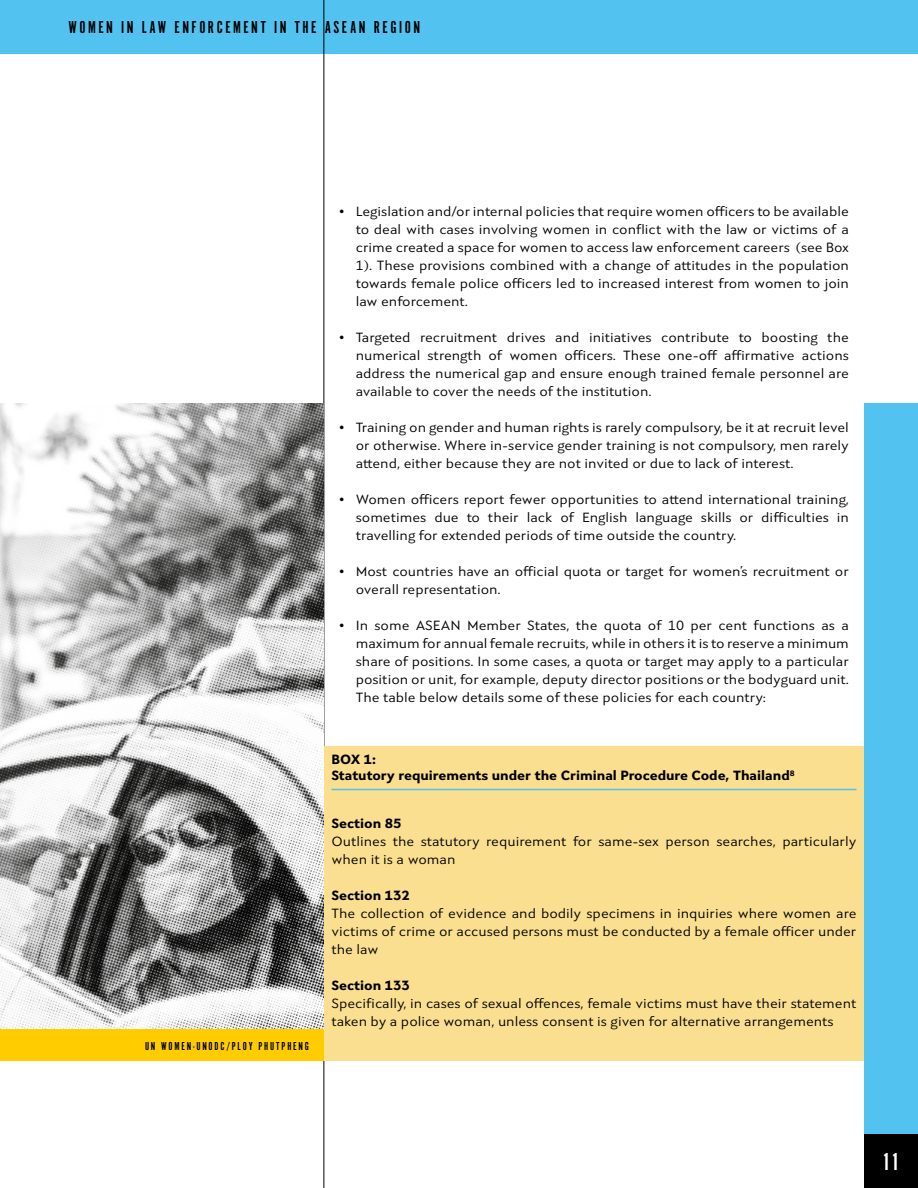
<style>
.page{position:relative;width:918px;height:1188px;background:#fff}
.page>*{position:absolute;margin:0;border:0;box-sizing:border-box;transform-origin:0 0}
.t1{font:25.5px "Alternate Got No 1 D";color:#fff}
.t2{font:18px "Alternate Got No 1 D";letter-spacing:.14em;color:#000}
.t3{font:13.5px/18px "Seven One Eight";color:#000;text-align:justify}
.t4{font:800 13.5px/16.2px "Seven One Eight";color:#000}
.t5{font:12px "Alternate Got No 1 D";letter-spacing:.15em;color:#000}
</style>
<div class="page">
<div style="left:0;top:0;width:918px;height:54px;background:#52c3f1"></div>
<div style="left:864px;top:1134px;width:54px;height:54px;background:#000"></div>
<hr style="left:324px;top:0;width:1px;height:1188px;background:#000">
<div style="left:324px;top:746px;width:540px;height:315px;background:#fadf91"></div>
<hr style="left:331px;top:789px;width:525px;height:1px;background:#52c3f1">
<div style="left:864px;top:403px;width:54px;height:731px;background:#52c3f1"></div>
<img style="left:0;top:403px;width:324px;height:626px">
<div style="left:0;top:1029px;width:324px;height:32px;background:#fc0"></div>
<h2 class="t2" style="left:68px;top:18px;width:353px">WOMEN IN LAW ENFORCEMENT IN THE ASEAN REGION</h2>
<p class="t5" style="left:145px;top:1040px;width:166px">UN WOMEN-UNODC/PLOY PHUTPHENG</p>
<p class="t3" style="left:356px;top:202px;width:495px;text-indent:-17px">• Legislation and/or internal policies that require women officers to be available to deal with cases involving women in conflict with the law or victims of a crime created a space for women to access law enforcement careers (see Box 1). These provisions combined with a change of attitudes in the population towards female police officers led to increased interest from women to join law enforcement.</p>
<p class="t3" style="left:356px;top:328px;width:495px;text-indent:-17px">• Targeted recruitment drives and initiatives contribute to boosting the numerical strength of women officers. These one-off affirmative actions address the numerical gap and ensure enough trained female personnel are available to cover the needs of the institution.</p>
<p class="t3" style="left:356px;top:418px;width:495px;text-indent:-17px">• Training on gender and human rights is rarely compulsory, be it at recruit level or otherwise. Where in-service gender training is not compulsory, men rarely attend, either because they are not invited or due to lack of interest.</p>
<p class="t3" style="left:356px;top:490px;width:495px;text-indent:-17px">• Women officers report fewer opportunities to attend international training, sometimes due to their lack of English language skills or difficulties in travelling for extended periods of time outside the country.</p>
<p class="t3" style="left:356px;top:562px;width:495px;text-indent:-17px">• Most countries have an official quota or target for women’s recruitment or overall representation.</p>
<p class="t3" style="left:356px;top:616px;width:495px;text-indent:-17px">• In some ASEAN Member States, the quota of 10 per cent functions as a maximum for annual female recruits, while in others it is to reserve a minimum share of positions. In some cases, a quota or target may apply to a particular position or unit, for example, deputy director positions or the bodyguard unit.<br>The table below details some of these policies for each country:</p>
<p class="t4" style="left:331px;top:751px;width:465px">BOX 1:<br>Statutory requirements under the Criminal Procedure Code, Thailand<sup>8</sup></p>
<p class="t4" style="left:331px;top:815px;width:72px">Section 85</p>
<p class="t3" style="left:331px;top:832px;width:527px">Outlines the statutory requirement for same-sex person searches, particularly when it is a woman</p>
<p class="t4" style="left:331px;top:887px;width:80px">Section 132</p>
<p class="t3" style="left:331px;top:904px;width:527px">The collection of evidence and bodily specimens in inquiries where women are victims of crime or accused persons must be conducted by a female officer under the law</p>
<p class="t4" style="left:331px;top:977px;width:80px">Section 133</p>
<p class="t3" style="left:331px;top:994px;width:527px">Specifically, in cases of sexual offences, female victims must have their statement taken by a police woman, unless consent is given for alternative arrangements</p>
<h1 class="t1" style="left:882px;top:1148px;width:19px">11</h1>
</div>
